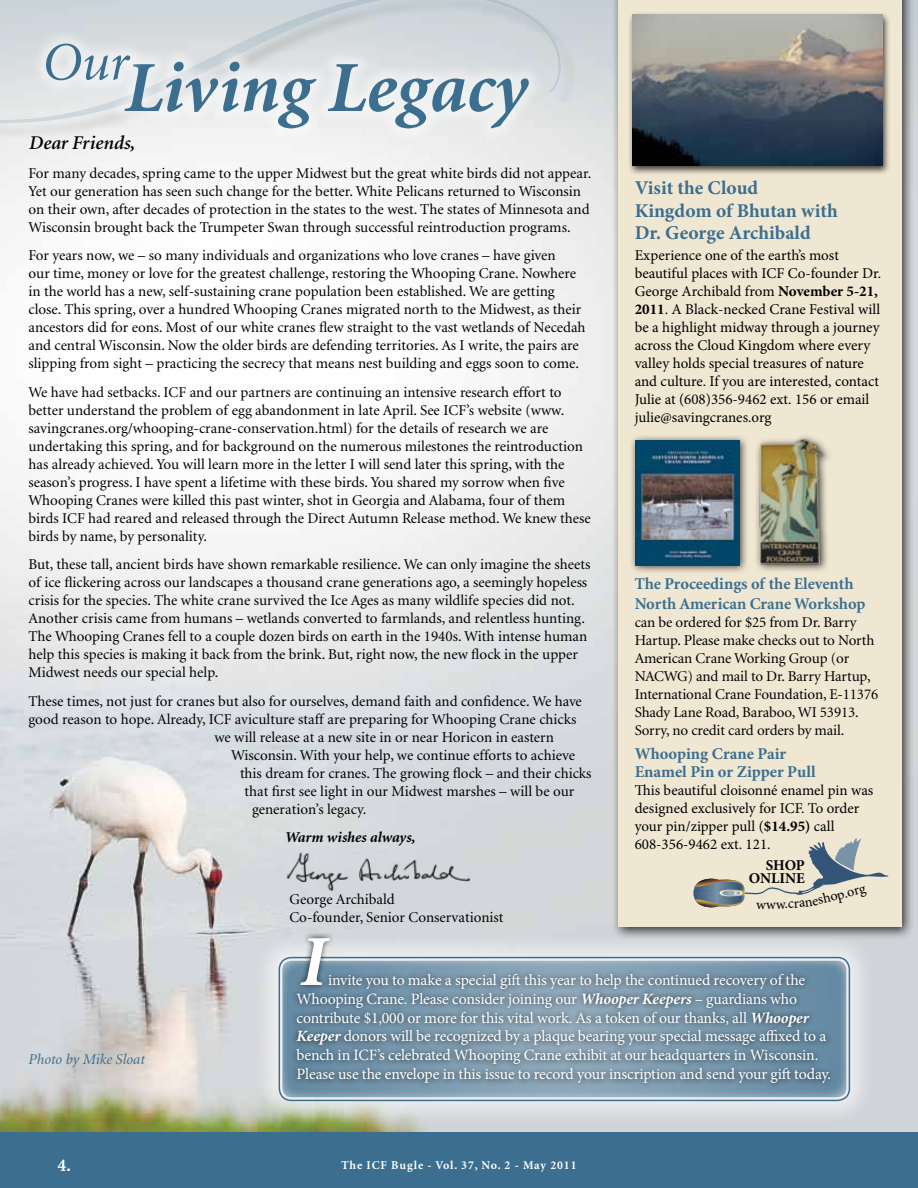
<style>
.page{position:relative;width:918px;height:1188px;background:#fff}
.page>*{position:absolute;margin:0;border:0;box-sizing:border-box;transform-origin:0 0}
.t1{font:italic 700 72px "Minion";color:#3b6e8f}
.t2{font:italic 700 72px "Minion Pro";color:#fff}
.t3{font:italic 54px "Minion";color:#3b6e8f}
.t4{font:700 19.5px/22.5px "Minion Pro";color:#3b6e8f}
.t5{font:italic 600 19.5px "Minion";color:#000}
.t6{font:700 18px "Minion";color:#fff}
.t7{font:700 16.5px/19.8px "Minion";color:#3b6e8f}
.t8{font:700 16.5px/18.1px "Minion Pro";color:#3b6e8f}
.t9{font:15.75px/18.9px "Minion Pro";letter-spacing:-.01em;color:#fff}
.t10{font:15px/18px "Minion";color:#000}
.t11{font:15px/18px "Minion Pro";color:#000}
.t12{font:italic 700 15px "Minion";color:#000}
.t13{font:italic 15px "Minion";color:#3b6e8f}
.t14{font:700 15px/13.4px "Minion Pro";letter-spacing:-.005em;color:#000;text-align:right}
.t15{font:14.25px "Minion Pro";color:#000}
.t16{font:700 12px "Minion";letter-spacing:.075em;color:#fff}
.s1{font-weight:700}
.s2{font-weight:700;font-style:italic}
</style>
<div class="page">
<img style="left:0;top:284px;width:918px;height:848px">
<svg style="left:0;top:0;width:918px;height:284px;fill:#f5f5f5"></svg>
<div style="left:250px;top:929px;width:625px;height:197px;background:#fff;opacity:.75"></div>
<svg style="left:279px;top:958px;width:570px;height:142px;background:#7e9db1"></svg>
<div style="left:276px;top:955px;width:576px;height:148px;border:6px solid #fff;border-radius:12px"></div>
<div style="left:279px;top:957px;width:571px;height:144px;border:2px solid #3b6e8f;border-radius:12px"></div>
<div style="left:610px;top:0;width:304px;height:940px;background:#000;opacity:.75"></div>
<div style="left:618px;top:0;width:284px;height:927px;background:#f0e7d3"></div>
<div style="left:0;top:0;width:578px;height:142px;background:#000;opacity:.75"></div>
<img style="left:280px;top:844px;width:194px;height:51px">
<div style="left:629px;top:434px;width:120px;height:141px;background:#000;opacity:.75"></div>
<img style="left:636px;top:441px;width:104px;height:124px">
<div style="left:627px;top:11px;width:263px;height:164px;background:#000;opacity:.75"></div>
<img style="left:633px;top:15px;width:250px;height:151px">
<img style="left:756px;top:436px;width:74px;height:135px">
<div style="left:108px;top:45px;width:434px;height:98px;background:#fff;opacity:.46"></div>
<div style="left:29px;top:27px;width:115px;height:68px;background:#fff;opacity:.46"></div>
<div style="left:290px;top:967px;width:545px;height:122px;background:#000;opacity:.75"></div>
<div style="left:294px;top:931px;width:41px;height:60px;background:#000;opacity:.75"></div>
<div style="left:0;top:1132px;width:918px;height:56px;background:#3b6e8f"></div>
<svg style="left:694px;top:838px;width:194px;height:70px"></svg>
<h3 class="t5" style="left:-136px;top:133px;width:717px"><sup>•</sup>Dear Friends,</h3>
<p class="t10" style="left:28px;top:165px;width:564px">For many decades, spring came to the upper Midwest but the great white birds did not appear.<br>Yet our generation has seen such change for the better. White Pelicans returned to Wisconsin on their own, after decades of protection in the states to the west. The states of Minnesota and Wisconsin brought back the Trumpeter Swan through successful reintroduction programs.</p>
<p class="t10" style="left:28px;top:247px;width:559px">For years now, we – so many individuals and organizations who love cranes – have given<br>our time, money or love for the greatest challenge, restoring the Whooping Crane. Nowhere in the world has a new, self-sustaining crane population been established. We are getting close. This spring, over a hundred Whooping Cranes migrated north to the Midwest, as their ancestors did for eons. Most of our white cranes flew straight to the vast wetlands of Necedah and central Wisconsin. Now the older birds are defending territories. As I write, the pairs are slipping from sight – practicing the secrecy that means nest building and eggs soon to come.</p>
<p class="t10" style="left:28px;top:384px;width:564px">We have had setbacks. ICF and our partners are continuing an intensive research effort to better understand the problem of egg abandonment in late April. See ICF’s website (www. savingcranes.org/whooping-crane-conservation.html) for the details of research we are undertaking this spring, and for background on the numerous milestones the reintroduction has already achieved. You will learn more in the letter I will send later this spring, with the season’s progress. I have spent a lifetime with these birds. You shared my sorrow when five Whooping Cranes were killed this past winter, shot in Georgia and Alabama, four of them birds ICF had reared and released through the Direct Autumn Release method. We knew these birds by name, by personality.</p>
<p class="t10" style="left:28px;top:556px;width:563px">But, these tall, ancient birds have shown remarkable resilience. We can only imagine the sheets of ice flickering across our landscapes a thousand crane generations ago, a seemingly hopeless crisis for the species. The white crane survived the Ice Ages as many wildlife species did not.<br>Another crisis came from humans – wetlands converted to farmlands, and relentless hunting.<br>The Whooping Cranes fell to a couple dozen birds on earth in the 1940s. With intense human help this species is making it back from the brink. But, right now, the new flock in the upper Midwest needs our special help.</p>
<p class="t10" style="left:28px;top:693px;width:555px">These times, not just for cranes but also for ourselves, demand faith and confidence. We have</p>
<p class="t10" style="left:28px;top:711px;width:549px">good reason to hope. Already, ICF aviculture staff are preparing for Whooping Crane chicks</p>
<p class="t10" style="left:214px;top:729px;width:341px">we will release at a new site in or near Horicon in eastern</p>
<p class="t10" style="left:231px;top:747px;width:345px">Wisconsin. With your help, we continue efforts to achieve</p>
<p class="t10" style="left:240px;top:765px;width:353px">this dream for cranes. The growing flock – and their chicks</p>
<p class="t10" style="left:244px;top:783px;width:331px">that first see light in our Midwest marshes – will be our</p>
<p class="t10" style="left:252px;top:801px;width:116px">generation’s legacy.</p>
<p class="t12" style="left:285px;top:830px;width:132px">Warm wishes always,</p>
<h2 class="t3" style="left:42px;top:36px;width:88px">Our</h2>
<h1 class="t1" style="left:125px;top:52px;width:404px">Living Legacy</h1>
<p class="t10" style="left:290px;top:891px;width:216px">George Archibald<br>Co-founder, Senior Conservationist</p>
<h3 class="t4" style="left:635px;top:176px;width:205px">Visit the Cloud<br>Kingdom of Bhutan with<br>Dr. George Archibald</h3>
<p class="t11" style="left:635px;top:246px;width:248px">Experience one of the earth’s most beautiful places with ICF Co-founder Dr.<br>George Archibald from <span class="s1">November 5-21, 2011</span>. A Black-necked Crane Festival will be a highlight midway through a journey across the Cloud Kingdom where every valley holds special treasures of nature and culture. If you are interested, contact Julie at (608)356-9462 ext. 156 or email julie@savingcranes.org</p>
<p class="t7" style="left:635px;top:575px;width:232px">The Proceedings of the Eleventh<br>North American Crane Workshop</p>
<p class="t10" style="left:635px;top:614px;width:245px">can be ordered for $25 from Dr. Barry Hartup. Please make checks out to North American Crane Working Group (or NACWG) and mail to Dr. Barry Hartup, International Crane Foundation, E-11376<br>Shady Lane Road, Baraboo, WI 53913.<br>Sorry, no credit card orders by mail.</p>
<p class="t8" style="left:635px;top:744px;width:183px">Whooping Crane Pair<br>Enamel Pin or Zipper Pull</p>
<p class="t11" style="left:635px;top:781px;width:240px">This beautiful cloisonné enamel pin was designed exclusively for ICF. To order your pin/zipper pull (<span class="s1">$14.95)</span> call 608-356-9462 ext. 121.</p>
<p class="t14" style="left:749px;top:858px;width:58px">SHOP<br>ONLINE</p>
<p class="t15" style="left:766px;top:895px;width:11px">w</p>
<p class="t13" style="left:28px;top:1052px;width:118px">Photo by Mike Sloat</p>
<h1 class="t2" style="left:300px;top:911px;width:28px">I</h1>
<p class="t9" style="left:297px;top:970px;width:536px;text-indent:32px">invite you to make a special gift this year to help the continued recovery of the Whooping Crane. Please consider joining our <span class="s2">Whooper Keepers</span> – guardians who contribute $1,000 or more for this vital work. As a token of our thanks, all <span class="s2">Whooper Keeper</span> donors will be recognized by a plaque bearing your special message affixed to a bench in ICF’s celebrated Whooping Crane exhibit at our headquarters in Wisconsin.<br>Please use the envelope in this issue to record your inscription and send your gift today.</p>
<p class="t6" style="left:58px;top:1156px;width:15px">4.</p>
<p class="t16" style="left:341px;top:1159px;width:237px">The ICF Bugle - Vol. 37, No. 2 - May 2011</p>
</div>
